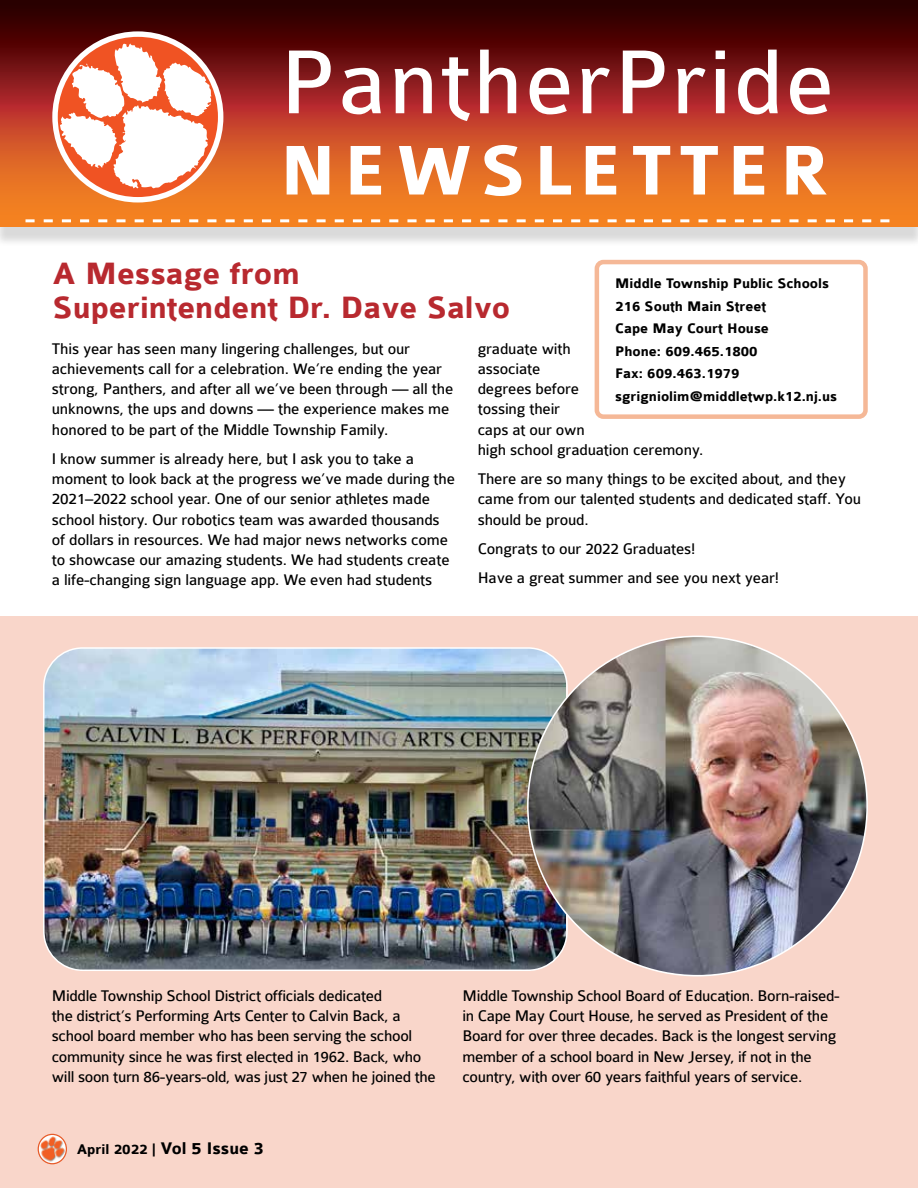
<style>
.page{position:relative;width:918px;height:1188px;background:#fff}
.page>*{position:absolute;margin:0;border:0;box-sizing:border-box;transform-origin:0 0}
.t1{font:700 33px/34.5px "Colaborate";color:#b8292f}
.t2{font:16.5px/20.2px "Colaborate";letter-spacing:-.01em;color:#000}
.t3{font:700 15px "Colaborate";color:#000}
.t4{font:700 14.85px/22.5px "Colaborate";color:#000}
.s1{font-size:18px}
</style>
<div class="page">
<div style="left:0;top:6px;width:918px;height:241px;background:#000;opacity:.15"></div>
<svg style="left:0;top:0;width:918px;height:226px;background:#973717"></svg>
<svg style="left:287px;top:145px;width:540px;height:51px"></svg>
<svg style="left:289px;top:50px;width:541px;height:71px"></svg>
<svg style="left:26px;top:219px;width:864px;height:3px"></svg>
<svg style="left:55px;top:34px;width:166px;height:166px"></svg>
<div style="left:52px;top:31px;width:171px;height:172px;border:5px solid #fff;border-radius:50%"></div>
<svg style="left:60px;top:43px;width:152px;height:146px"></svg>
<div style="left:0;top:616px;width:918px;height:572px;background:#f9d6ca"></div>
<img style="left:38px;top:1135px;width:28px;height:29px">
<div style="left:38px;top:1134px;width:29px;height:30px;border:1px solid #e75b29;border-radius:50%"></div>
<div style="left:595px;top:260px;width:273px;height:159px;border:4px solid #f5b897;border-radius:7px"></div>
<img style="left:46px;top:650px;width:519px;height:318px">
<div style="left:43px;top:647px;width:525px;height:324px;border:2px solid #fff;border-radius:39px"></div>
<img style="left:528px;top:636px;width:339px;height:340px;border-radius:170px">
<h1 class="t1" style="left:52px;top:257px;width:459px">A Message from<br>Superintendent Dr. Dave Salvo</h1>
<p class="t4" style="left:615px;top:273px;width:223px">Middle Township Public Schools<br>216 South Main Street<br>Cape May Court House<br>Phone: 609.465.1800<br>Fax: 609.463.1979 sgrigniolim@middletwp.k12.nj.us</p>
<p class="t2" style="left:478px;top:338px;width:227px">graduate with<br>associate<br>degrees before<br>tossing their<br>caps at our own<br>high school graduation ceremony.</p>
<p class="t2" style="left:478px;top:469px;width:385px">There are so many things to be excited about, and they came from our talented students and dedicated staff. You should be proud.</p>
<p class="t2" style="left:478px;top:534px;width:303px;line-height:29.2px">Congrats to our 2022 Graduates!<br>Have a great summer and see you next year!</p>
<p class="t2" style="left:52px;top:338px;width:403px">This year has seen many lingering challenges, but our achievements call for a celebration. We’re ending the year strong, Panthers, and after all we’ve been through — all the unknowns, the ups and downs — the experience makes me honored to be part of the Middle Township Family.</p>
<p class="t2" style="left:52px;top:449px;width:405px">I know summer is already here, but I ask you to take a moment to look back at the progress we’ve made during the 2021–2022 school year. One of our senior athletes made school history. Our robotics team was awarded thousands of dollars in resources. We had major news networks come to showcase our amazing students. We had students create a life-changing sign language app. We even had students</p>
<p class="t2" style="left:52px;top:986px;width:386px">Middle Township School District officials dedicated<br>the district’s Performing Arts Center to Calvin Back, a school board member who has been serving the school community since he was first elected in 1962. Back, who will soon turn 86-years-old, was just 27 when he joined the</p>
<p class="t2" style="left:462px;top:986px;width:379px">Middle Township School Board of Education. Born-raised&shy;in Cape May Court House, he served as President of the Board for over three decades. Back is the longest serving member of a school board in New Jersey, if not in the country, with over 60 years faithful years of service.</p>
<p class="t3" style="left:77px;top:1141px;width:189px">April 2022 | <span class="s1">Vol 5 Issue 3</span></p>
</div>
